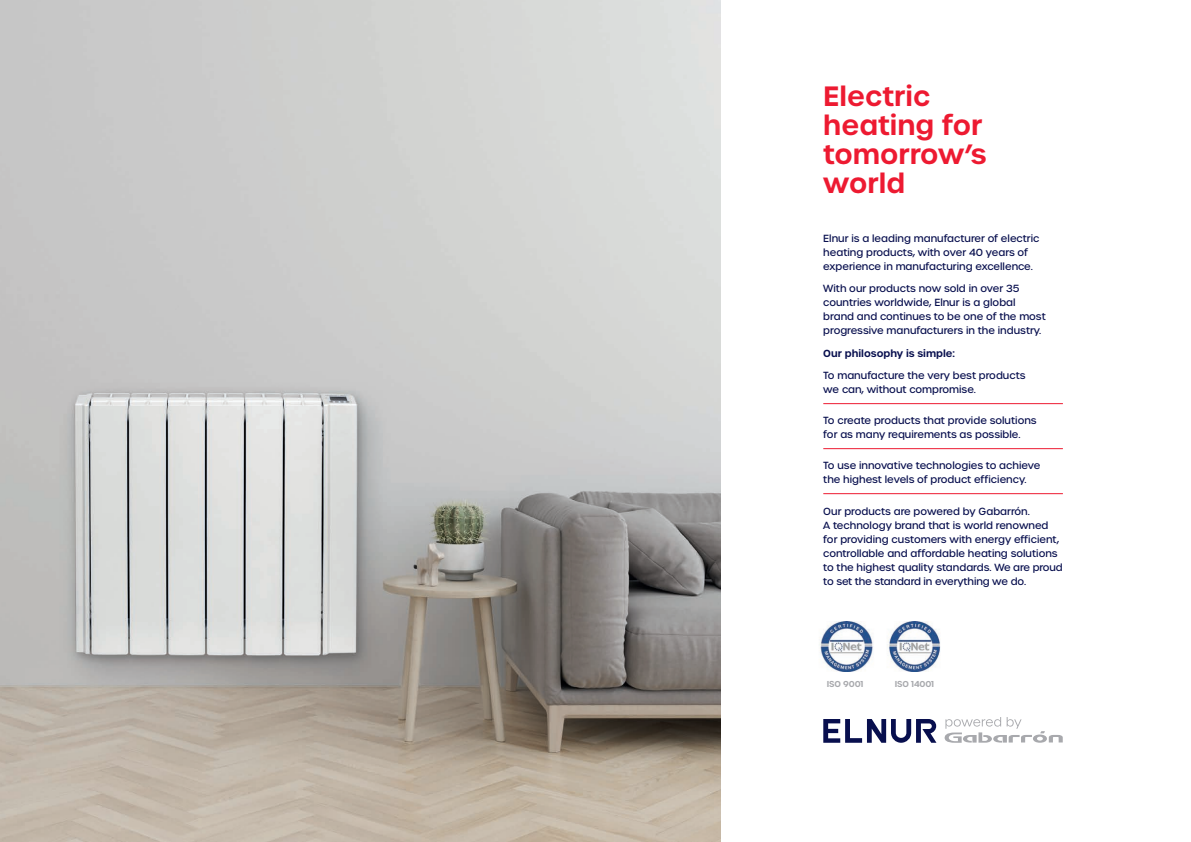
<style>
.page{position:relative;width:1191px;height:842px;background:#fff}
.page>*{position:absolute;margin:0;border:0;box-sizing:border-box;transform-origin:0 0}
.t1{font:600 27px/29px "Urbane";color:#ed1a31}
.t2{font:500 10px/14px "Urbane";color:#080f4e}
.t3{font:600 10px "Urbane";color:#080f4e}
.t4{font:600 8.3px "Urbane";letter-spacing:-.01em;color:#a8a9ad}
</style>
<div class="page">
<img style="left:0;top:0;width:720px;height:842px">
<hr style="left:823px;top:403px;width:240px;height:1px;background:#ed1a31">
<hr style="left:823px;top:448px;width:240px;height:1px;background:#ed1a31">
<hr style="left:823px;top:493px;width:240px;height:1px;background:#ed1a31">
<img style="left:819px;top:621px;width:122px;height:50px">
<svg style="left:944px;top:717px;width:118px;height:26px"></svg>
<svg style="left:823px;top:719px;width:113px;height:24px"></svg>
<h1 class="t1" style="left:823px;top:81px;width:165px">Electric heating for tomorrow’s world</h1>
<p class="t2" style="left:823px;top:231px;width:218px">Elnur is a leading manufacturer of electric heating products, with over 40 years of experience in manufacturing excellence.</p>
<p class="t2" style="left:823px;top:282px;width:224px">With our products now sold in over 35 countries worldwide, Elnur is a global brand and continues to be one of the most progressive manufacturers in the industry.</p>
<p class="t3" style="left:823px;top:347px;width:133px">Our philosophy is simple:</p>
<p class="t2" style="left:823px;top:369px;width:204px">To manufacture the very best products we can, without compromise.</p>
<p class="t2" style="left:823px;top:414px;width:215px">To create products that provide solutions for as many requirements as possible.</p>
<p class="t2" style="left:823px;top:459px;width:219px">To use innovative technologies to achieve the highest levels of product efficiency.</p>
<p class="t2" style="left:823px;top:504px;width:241px">Our products are powered by Gabarrón.<br>A technology brand that is world renowned for providing customers with energy efficient, controllable and affordable heating solutions to the highest quality standards. We are proud to set the standard in everything we do.</p>
<p class="t4" style="left:827px;top:678px;width:38px">ISO 9001</p>
<p class="t4" style="left:894px;top:678px;width:41px">ISO 14001</p>
</div>
